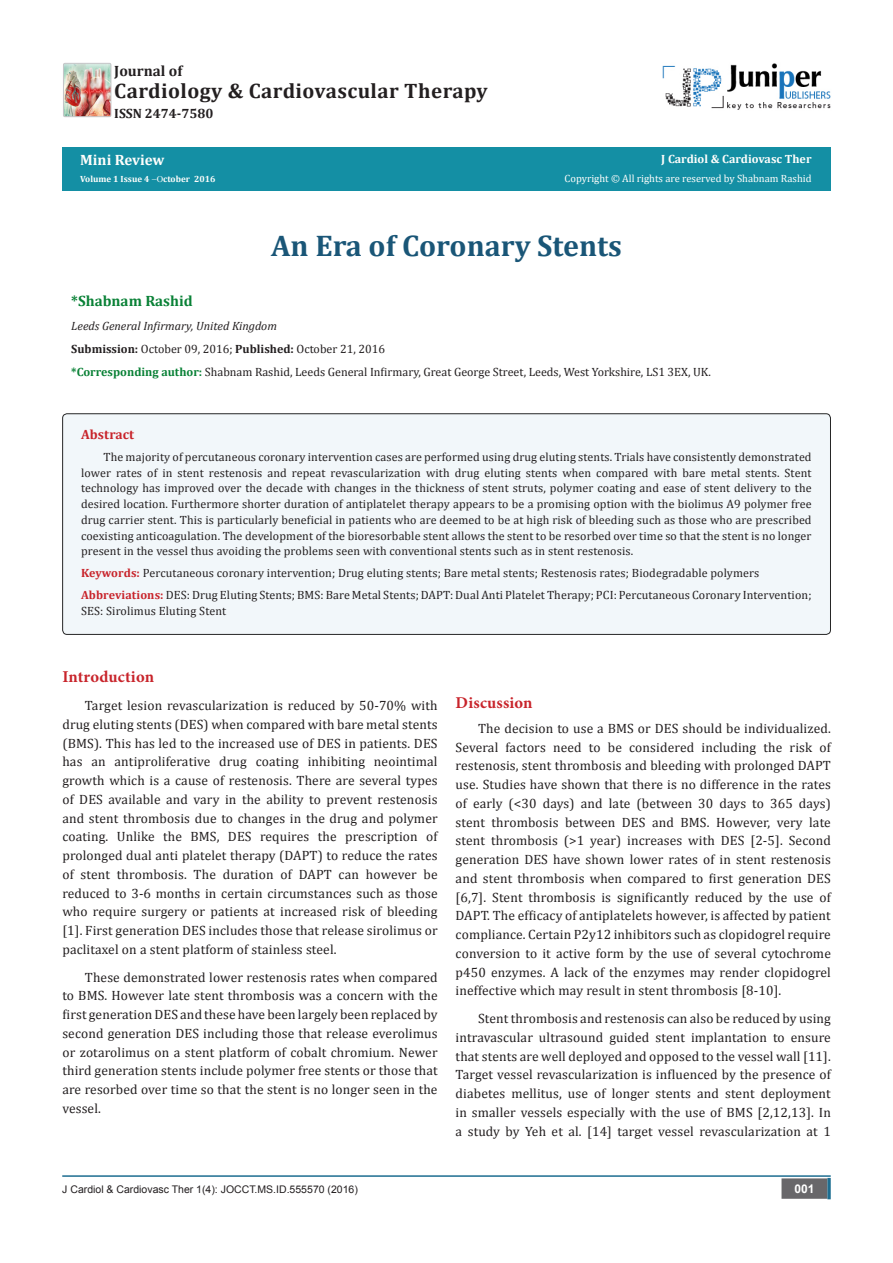
<style>
.page{position:relative;width:893px;height:1263px;background:#fff}
.page>*{position:absolute;margin:0;border:0;box-sizing:border-box;transform-origin:0 0}
.t1{font:700 30px "Cambria";color:#1a5677}
.t2{font:700 21px "Cambria";letter-spacing:.02em;color:#231f20}
.t3{font:700 16.5px "Minion Pro";letter-spacing:.01em;color:#c8242b}
.t4{font:700 15px "Cambria";color:#098136}
.t5{font:700 15px "Cambria";color:#fffefc}
.t6{font:700 15px "Cambria";color:#231f20}
.t7{font:13.5px/18.8px "Cambria";letter-spacing:.01em;color:#231f20;text-align:justify}
.t8{font:700 13.5px "Cambria";color:#231f20}
.t9{font:700 13.5px "Cambria";letter-spacing:.01em;color:#c8242b}
.t10{font:12px/15.8px "Cambria";letter-spacing:.01em;color:#231f20;text-align:justify}
.t11{font:italic 12px "Cambria";color:#231f20}
.t12{font:700 12px "Cambria";color:#fffefc}
.t13{font:700 12px "Arial";color:#fff}
.t14{font:10.5px "Arial";color:#231f20}
.t15{font:10.5px "Cambria";color:#fffefc}
.t16{font:700 9px "Cambria";color:#fffefc}
.s1{font-weight:700}
.s2{font-weight:700;color:#098136}
.s3{font-weight:700;color:#c8242b}
</style>
<div class="page">
<div style="left:62px;top:147px;width:769px;height:44px;background:#148fa4"></div>
<div style="left:63px;top:414px;width:767px;height:220px;background:#f2f7fa;border-radius:4px"></div>
<div style="left:62px;top:413px;width:769px;height:222px;border:1px solid #262626;border-radius:4px"></div>
<hr style="left:62px;top:1175px;width:769px;height:2px;background:#1c6d90">
<div style="left:782px;top:1179px;width:45px;height:19px;background:#68676a"></div>
<div style="left:781px;top:1178px;width:46px;height:21px;border:2px solid #68676a"></div>
<svg style="left:827px;top:1178px;width:4px;height:21px"></svg>
<img style="left:65px;top:65px;width:44px;height:50px">
<div style="left:63px;top:63px;width:48px;height:54px;border:1px solid #c5c6c8;border-radius:2px"></div>
<img style="left:662px;top:63px;width:169px;height:47px">
<p class="t6" style="left:114px;top:60px;width:69px">Journal of</p>
<p class="t2" style="left:114px;top:76px;width:375px">Cardiology &amp; Cardiovascular Therapy</p>
<p class="t8" style="left:114px;top:104px;width:101px">ISSN 2474-7580</p>
<p class="t5" style="left:80px;top:149px;width:86px">Mini Review</p>
<p class="t16" style="left:80px;top:172px;width:71px">Volume 1 Issue 4</p>
<p class="t16" style="left:163px;top:172px;width:54px">ctober 2016</p>
<p class="t12" style="left:661px;top:150px;width:152px">J Cardiol &amp; Cardiovasc Ther</p>
<p class="t15" style="left:565px;top:172px;width:248px">Copyright © All rights are reserved by Shabnam Rashid</p>
<p class="t1" style="left:271px;top:225px;width:352px">An Era of Coronary Stents</p>
<p class="t4" style="left:71px;top:290px;width:123px">*Shabnam Rashid</p>
<p class="t11" style="left:71px;top:317px;width:207px">Leeds General Infirmary, United Kingdom</p>
<p class="t10" style="left:71px;top:341px;width:315px"><span class="s1">Submission:</span> October 09, 2016; <span class="s1">Published:</span> October 21, 2016</p>
<p class="t10" style="left:71px;top:364px;width:641px"><span class="s2">*Corresponding author:</span> Shabnam Rashid, Leeds General Infirmary, Great George Street, Leeds, West Yorkshire, LS1 3EX, UK.</p>
<p class="t9" style="left:81px;top:425px;width:55px">Abstract</p>
<p class="t10" style="left:81px;top:449px;width:732px;text-indent:22px">The majority of percutaneous coronary intervention cases are performed using drug eluting stents. Trials have consistently demonstrated lower rates of in stent restenosis and repeat revascularization with drug eluting stents when compared with bare metal stents. Stent technology has improved over the decade with changes in the thickness of stent struts, polymer coating and ease of stent delivery to the desired location. Furthermore shorter duration of antiplatelet therapy appears to be a promising option with the biolimus A9 polymer free drug carrier stent. This is particularly beneficial in patients who are deemed to be at high risk of bleeding such as those who are prescribed coexisting anticoagulation. The development of the bioresorbable stent allows the stent to be resorbed over time so that the stent is no longer present in the vessel thus avoiding the problems seen with conventional stents such as in stent restenosis.</p>
<p class="t10" style="left:81px;top:565px;width:680px"><span class="s3">Keywords:</span> Percutaneous coronary intervention; Drug eluting stents; Bare metal stents; Restenosis rates; Biodegradable polymers</p>
<p class="t10" style="left:81px;top:587px;width:732px"><span class="s3">Abbreviations:</span> DES: Drug Eluting Stents; BMS: Bare Metal Stents; DAPT: Dual Anti Platelet Therapy; PCI: Percutaneous Coronary Intervention;<br>SES: Sirolimus Eluting Stent</p>
<p class="t3" style="left:62px;top:665px;width:93px">Introduction</p>
<p class="t7" style="left:62px;top:696px;width:377px;text-indent:22px">Target lesion revascularization is reduced by 50-70% with drug eluting stents (DES) when compared with bare metal stents (BMS). This has led to the increased use of DES in patients. DES has an antiproliferative drug coating inhibiting neointimal growth which is a cause of restenosis. There are several types of DES available and vary in the ability to prevent restenosis and stent thrombosis due to changes in the drug and polymer coating. Unlike the BMS, DES requires the prescription of prolonged dual anti platelet therapy (DAPT) to reduce the rates of stent thrombosis. The duration of DAPT can however be reduced to 3-6 months in certain circumstances such as those who require surgery or patients at increased risk of bleeding [1]. First generation DES includes those that release sirolimus or paclitaxel on a stent platform of stainless steel.</p>
<p class="t7" style="left:62px;top:967px;width:377px;text-indent:22px">These demonstrated lower restenosis rates when compared to BMS. However late stent thrombosis was a concern with the first generation DES and these have been largely been replaced by second generation DES including those that release everolimus or zotarolimus on a stent platform of cobalt chromium. Newer third generation stents include polymer free stents or those that are resorbed over time so that the stent is no longer seen in the vessel.</p>
<p class="t3" style="left:456px;top:691px;width:78px">Discussion</p>
<p class="t7" style="left:456px;top:719px;width:377px;text-indent:22px">The decision to use a BMS or DES should be individualized.<br>Several factors need to be considered including the risk of restenosis, stent thrombosis and bleeding with prolonged DAPT use. Studies have shown that there is no difference in the rates of early (&lt;30 days) and late (between 30 days to 365 days) stent thrombosis between DES and BMS. However, very late stent thrombosis (&gt;1 year) increases with DES [2-5]. Second generation DES have shown lower rates of in stent restenosis and stent thrombosis when compared to first generation DES [6,7]. Stent thrombosis is significantly reduced by the use of DAPT. The efficacy of antiplatelets however, is affected by patient compliance. Certain P2y12 inhibitors such as clopidogrel require conversion to it active form by the use of several cytochrome p450 enzymes. A lack of the enzymes may render clopidogrel ineffective which may result in stent thrombosis [8-10].</p>
<p class="t7" style="left:456px;top:1009px;width:377px;text-indent:22px">Stent thrombosis and restenosis can also be reduced by using intravascular ultrasound guided stent implantation to ensure that stents are well deployed and opposed to the vessel wall [11].<br>Target vessel revascularization is influenced by the presence of diabetes mellitus, use of longer stents and stent deployment in smaller vessels especially with the use of BMS [2,12,13]. In a study by Yeh et al. [14] target vessel revascularization at 1</p>
<p class="t14" style="left:62px;top:1182px;width:297px">J Cardiol &amp; Cardiovasc Ther 1(4): JOCCT.MS.ID.555570 (2016)</p>
<p class="t13" style="left:794px;top:1181px;width:22px">001</p>
</div>
